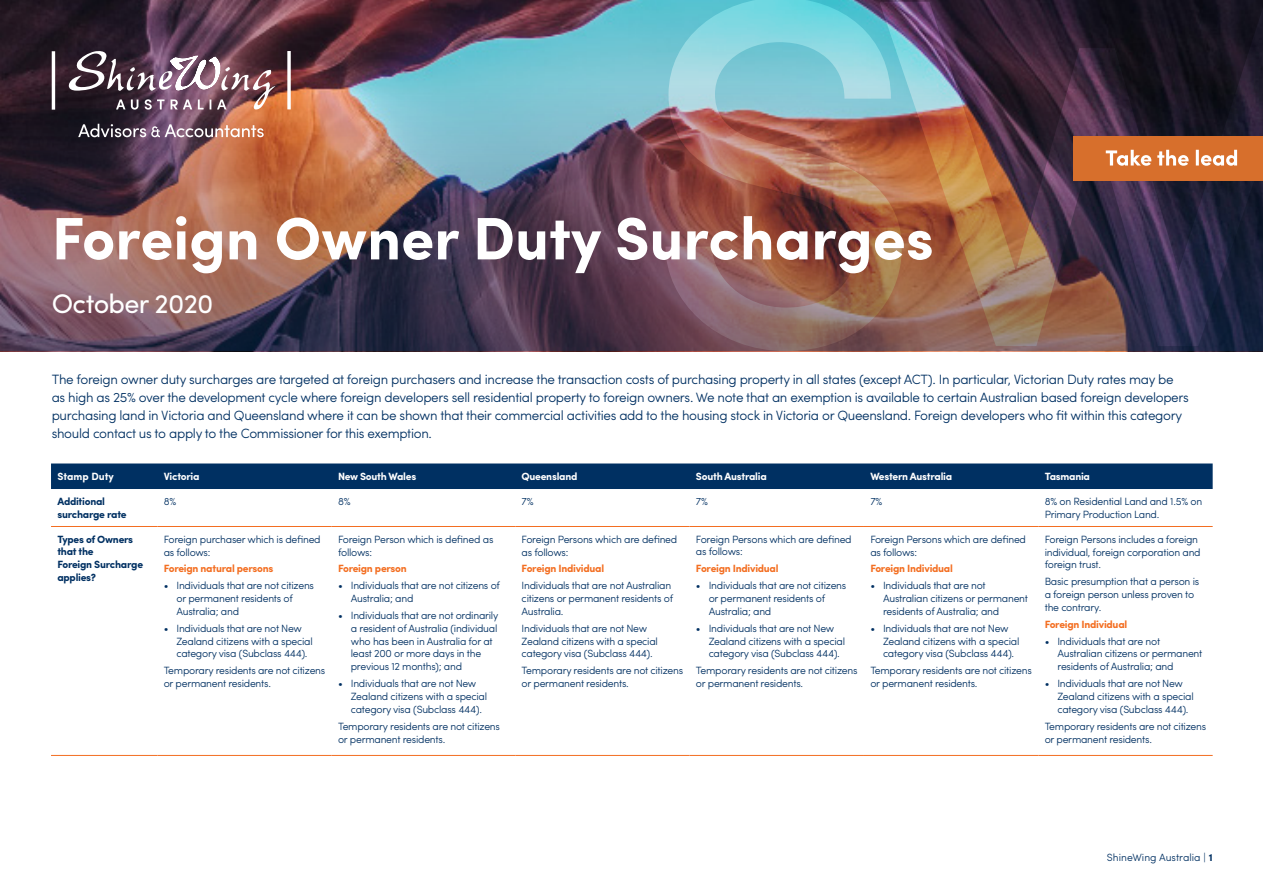
<style>
.page{position:relative;width:1263px;height:893px;background:#fff}
.page>*{position:absolute;margin:0;border:0;box-sizing:border-box;transform-origin:0 0}
.Heading_style_2{font:700 60px "Sofia Pro";color:#fff}
.Heading_style_2-2{font:27px "Sofia Pro";letter-spacing:-.025em;color:#fff}
.Body{font:300 13.5px/18px "Sofia Pro";letter-spacing:-.025em;color:#003062}
.Body-2{font:300 10.5px/12.8px "Sofia Pro";letter-spacing:-.025em;color:#003062}
.Subheads_2{font:700 10.5px "Sofia Pro";letter-spacing:-.025em;color:#f36e21}
.Subheads{font:700 10.5px "Sofia Pro";letter-spacing:-.025em;color:#fff}
.Subheads-2{font:700 10.5px/12.6px "Sofia Pro";letter-spacing:-.025em;color:#003062}
.Page_Number_Left_Whi{font:300 10.5px "Sofia Pro";color:#003062}
.Heading_style_2-3{font:700 10.5px "Sofia Pro";color:#fff}
.s1{font-weight:700}
</style>
<div class="page">
<img style="left:0;top:0;width:665px;height:83px">
<div style="left:51px;top:463px;width:1162px;height:26px;background:#003062"></div>
<hr style="left:51px;top:526px;width:106px;height:1px;background:#f36e21">
<hr style="left:157px;top:526px;width:175px;height:1px;background:#f36e21">
<hr style="left:332px;top:526px;width:183px;height:1px;background:#f36e21">
<hr style="left:515px;top:526px;width:175px;height:1px;background:#f36e21">
<hr style="left:690px;top:526px;width:174px;height:1px;background:#f36e21">
<hr style="left:864px;top:526px;width:174px;height:1px;background:#f36e21">
<hr style="left:1038px;top:526px;width:175px;height:1px;background:#f36e21">
<hr style="left:51px;top:755px;width:106px;height:1px;background:#f36e21">
<hr style="left:157px;top:755px;width:175px;height:1px;background:#f36e21">
<hr style="left:332px;top:755px;width:183px;height:1px;background:#f36e21">
<hr style="left:515px;top:755px;width:175px;height:1px;background:#f36e21">
<hr style="left:690px;top:755px;width:174px;height:1px;background:#f36e21">
<hr style="left:864px;top:755px;width:174px;height:1px;background:#f36e21">
<hr style="left:1038px;top:755px;width:175px;height:1px;background:#f36e21">
<svg style="left:665px;top:0;width:598px;height:83px;background:#4c6675"></svg>
<img style="left:0;top:83px;width:1263px;height:268px">
<img style="left:52px;top:51px;width:239px;height:59px">
<svg style="left:78px;top:124px;width:186px;height:13px;background:#93797c"></svg>
<div style="left:1074px;top:136px;width:189px;height:45px;background:#d76f2c"></div>
<svg style="left:1106px;top:150px;width:131px;height:16px"></svg>
<p class="Heading_style_2" style="left:52px;top:193px;width:883px">Foreign Owner Duty Surcharges</p>
<p class="Heading_style_2-2" style="left:52px;top:284px;width:163px">October 2020</p>
<p class="Body" style="left:52px;top:370px;width:1139px">The foreign owner duty surcharges are targeted at foreign purchasers and increase the transaction costs of purchasing property in all states (except ACT). In particular, Victorian Duty rates may be as high as 25% over the development cycle where foreign developers sell residential property to foreign owners. We note that an exemption is available to certain Australian based foreign developers purchasing land in Victoria and Queensland where it can be shown that their commercial activities add to the housing stock in Victoria or Queensland. Foreign developers who fit within this category should contact us to apply to the Commissioner for this exemption.</p>
<p class="Heading_style_2-3" style="left:57px;top:468px;width:58px">Stamp Duty</p>
<p class="Subheads" style="left:164px;top:468px;width:37px">Victoria</p>
<p class="Subheads" style="left:338px;top:468px;width:80px">New South Wales</p>
<p class="Subheads" style="left:522px;top:468px;width:57px">Queensland</p>
<p class="Subheads" style="left:696px;top:468px;width:72px">South Australia</p>
<p class="Subheads" style="left:870px;top:468px;width:83px">Western Australia</p>
<p class="Subheads" style="left:1045px;top:468px;width:47px">Tasmania</p>
<p class="Subheads-2" style="left:57px;top:495px;width:71px">Additional surcharge rate</p>
<p class="Body-2" style="left:164px;top:495px;width:14px">8%</p>
<p class="Body-2" style="left:338px;top:495px;width:14px">8%</p>
<p class="Body-2" style="left:522px;top:495px;width:14px">7%</p>
<p class="Body-2" style="left:696px;top:495px;width:14px">7%</p>
<p class="Body-2" style="left:870px;top:495px;width:14px">7%</p>
<p class="Body-2" style="left:1045px;top:495px;width:159px">8% on Residential Land and 1.5% on<br>Primary Production Land.</p>
<p class="Subheads-2" style="left:57px;top:532px;width:87px">Types of Owners that the<br>Foreign Surcharge applies?</p>
<p class="Body-2" style="left:164px;top:532px;width:159px">Foreign purchaser which is defined as follows:</p>
<p class="Body-2" style="left:338px;top:532px;width:157px">Foreign Person which is defined as follows:</p>
<p class="Subheads_2" style="left:338px;top:561px;width:70px">Foreign person</p>
<p class="Body-2" style="left:351px;top:579px;width:151px;text-indent:-13px">• Individuals that are not citizens of<br>Australia; and</p>
<p class="Body-2" style="left:351px;top:608px;width:149px;text-indent:-13px">• Individuals that are not ordinarily a resident of Australia (individual who has been in Australia for at least 200 or more days in the previous 12 months); and</p>
<p class="Body-2" style="left:351px;top:676px;width:138px;text-indent:-13px">• Individuals that are not New<br>Zealand citizens with a special category visa (Subclass 444).</p>
<p class="Body-2" style="left:338px;top:719px;width:163px">Temporary residents are not citizens or permanent residents.</p>
<p class="Body-2" style="left:522px;top:532px;width:157px">Foreign Persons which are defined as follows:</p>
<p class="Subheads_2" style="left:522px;top:561px;width:84px">Foreign Individual</p>
<p class="Body-2" style="left:522px;top:579px;width:153px">Individuals that are not Australian citizens or permanent residents of<br>Australia.</p>
<p class="Body-2" style="left:522px;top:621px;width:138px">Individuals that are not New<br>Zealand citizens with a special category visa (Subclass 444).</p>
<p class="Body-2" style="left:522px;top:664px;width:163px">Temporary residents are not citizens or permanent residents.</p>
<p class="Body-2" style="left:696px;top:532px;width:157px">Foreign Persons which are defined as follows:</p>
<p class="Subheads_2" style="left:696px;top:561px;width:84px">Foreign Individual</p>
<p class="Body-2" style="left:709px;top:579px;width:139px;text-indent:-13px">• Individuals that are not citizens or permanent residents of<br>Australia; and</p>
<p class="Body-2" style="left:709px;top:621px;width:138px;text-indent:-13px">• Individuals that are not New<br>Zealand citizens with a special category visa (Subclass 444).</p>
<p class="Body-2" style="left:696px;top:663px;width:163px">Temporary residents are not citizens or permanent residents.</p>
<p class="Body-2" style="left:870px;top:532px;width:157px">Foreign Persons which are defined as follows:</p>
<p class="Subheads_2" style="left:870px;top:561px;width:84px">Foreign Individual</p>
<p class="Body-2" style="left:883px;top:579px;width:147px;text-indent:-13px">• Individuals that are not<br>Australian citizens or permanent residents of Australia; and</p>
<p class="Body-2" style="left:883px;top:621px;width:138px;text-indent:-13px">• Individuals that are not New<br>Zealand citizens with a special category visa (Subclass 444).</p>
<p class="Body-2" style="left:870px;top:664px;width:163px">Temporary residents are not citizens or permanent residents.</p>
<p class="Body-2" style="left:1045px;top:532px;width:157px">Foreign Persons includes a foreign individual, foreign corporation and foreign trust.</p>
<p class="Body-2" style="left:1045px;top:575px;width:156px">Basic presumption that a person is a foreign person unless proven to the contrary.</p>
<p class="Subheads_2" style="left:1045px;top:616px;width:84px">Foreign Individual</p>
<p class="Body-2" style="left:1057px;top:634px;width:147px;text-indent:-13px">• Individuals that are not<br>Australian citizens or permanent residents of Australia; and</p>
<p class="Body-2" style="left:1057px;top:676px;width:138px;text-indent:-13px">• Individuals that are not New<br>Zealand citizens with a special category visa (Subclass 444).</p>
<p class="Body-2" style="left:1045px;top:719px;width:163px">Temporary residents are not citizens or permanent residents.</p>
<p class="Subheads_2" style="left:164px;top:561px;width:111px">Foreign natural persons</p>
<p class="Body-2" style="left:176px;top:579px;width:139px;text-indent:-13px">• Individuals that are not citizens or permanent residents of<br>Australia; and</p>
<p class="Body-2" style="left:176px;top:621px;width:138px;text-indent:-13px">• Individuals that are not New<br>Zealand citizens with a special category visa (Subclass 444).</p>
<p class="Body-2" style="left:164px;top:664px;width:163px">Temporary residents are not citizens or permanent residents.</p>
<p class="Page_Number_Left_Whi" style="left:1107px;top:850px;width:107px">ShineWing Australia | <span class="s1">1</span></p>
</div>
